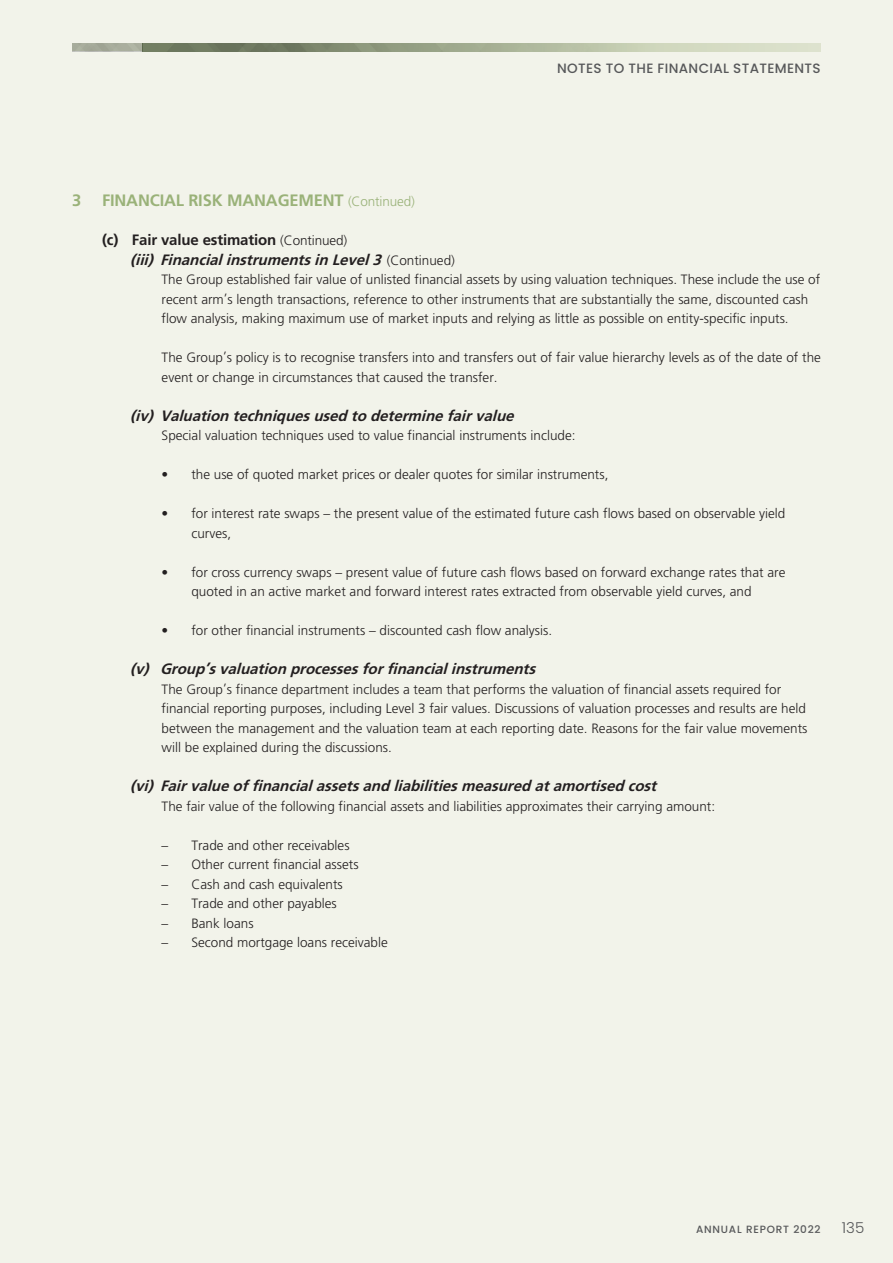
<style>
.page{position:relative;width:893px;height:1263px;background:#f2f3ea}
.page>*{position:absolute;margin:0;border:0;box-sizing:border-box;transform-origin:0 0}
.t1{font:700 16.5px "Frutiger LT Std";letter-spacing:-.01em;color:#9ab279}
.t2{font:italic 700 15px/19.5px "Frutiger LT Std";color:#231f20}
.t3{font:300 15px "Poppins";color:#57585a}
.t4{font:300 13.5px/19.5px "Frutiger LT Std";color:#231f20}
.t5{font:500 13.5px "Poppins";letter-spacing:.025em;color:#57585a}
.t6{font:500 10.5px "Poppins";letter-spacing:.075em;color:#57585a}
.s1{font-weight:300;font-size:13.5px}
.s2{font-style:normal}
.s3{font-weight:300;font-style:normal;font-size:13.5px}
</style>
<div class="page">
<div style="left:72px;top:43px;width:70px;height:8px;background:#a8ad9c"></div>
<svg style="left:142px;top:43px;width:679px;height:8px;background:#a3ac92"></svg>
<p class="t5" style="left:557px;top:60px;width:265px">NOTES TO THE FINANCIAL STATEMENTS</p>
<p class="t1" style="left:72px;top:191px;width:344px">3 FINANCIAL RISK MANAGEMENT <span class="s1">(Continued)</span></p>
<p class="t2" style="left:130px;top:230px;width:326px;text-indent:-28px"><span class="s2">(c) Fair value estimation</span> <span class="s3">(Continued)<br></span>(iii) Financialinstrumentsin Level3 <span class="s3">( C o n t i n u e d )</span></p>
<p class="t4" style="left:162px;top:270px;width:660px">The Group established fair value of unlisted financial assets by using valuation techniques. These include the use of recent arm’s length transactions, reference to other instruments that are substantially the same, discounted cash flow analysis, making maximum use of market inputs and relying as little as possible on entity-specific inputs.</p>
<p class="t4" style="left:162px;top:348px;width:661px">The Group’s policy is to recognise transfers into and transfers out of fair value hierarchy levels as of the date of the event or change in circumstances that caused the transfer.</p>
<p class="t2" style="left:130px;top:406px;width:389px">(iv) Valuation techniquesused to determinefairvalue</p>
<p class="t4" style="left:162px;top:426px;width:416px">Special valuation techniques used to value financial instruments include:</p>
<p class="t4" style="left:162px;top:465px;width:448px">• the use of quoted market prices or dealer quotes for similar instruments,</p>
<p class="t4" style="left:191px;top:504px;width:596px;text-indent:-30px">• for interest rate swaps – the present value of the estimated future cash flows based on observable yield curves,</p>
<p class="t4" style="left:162px;top:562px;width:625px;text-align:center">• for cross currency swaps – present value of future cash flows based on forward exchange rates that are quoted in an active market and forward interest rates extracted from observable yield curves, and</p>
<p class="t4" style="left:162px;top:621px;width:392px">• for other financial instruments – discounted cash flow analysis.</p>
<p class="t2" style="left:130px;top:659px;width:411px">(v) Group’svaluation processesforfinancialinstruments</p>
<p class="t4" style="left:162px;top:679px;width:647px">The Group’s finance department includes a team that performs the valuation of financial assets required for financial reporting purposes, including Level 3 fair values. Discussions of valuation processes and results are held between the management and the valuation team at each reporting date. Reasons for the fair value movements will be explained during the discussions.</p>
<p class="t2" style="left:130px;top:776px;width:532px">(vi) Fairvalueoffinancialassetsand liabilitiesmeasured atamortised cost</p>
<p class="t4" style="left:162px;top:796px;width:555px">The fair value of the following financial assets and liabilities approximates their carrying amount:</p>
<p class="t4" style="left:162px;top:835px;width:190px">– Trade and other receivables</p>
<p class="t4" style="left:162px;top:855px;width:199px">– Other current financial assets</p>
<p class="t4" style="left:162px;top:874px;width:183px">– Cash and cash equivalents</p>
<p class="t4" style="left:162px;top:894px;width:177px">– Trade and other payables</p>
<p class="t4" style="left:162px;top:913px;width:94px">– Bank loans</p>
<p class="t4" style="left:162px;top:933px;width:228px">– Second mortgage loans receivable</p>
<p class="t6" style="left:696px;top:1223px;width:126px">ANNUAL REPORT 2022</p>
<p class="t3" style="left:842px;top:1219px;width:24px">135</p>
</div>
